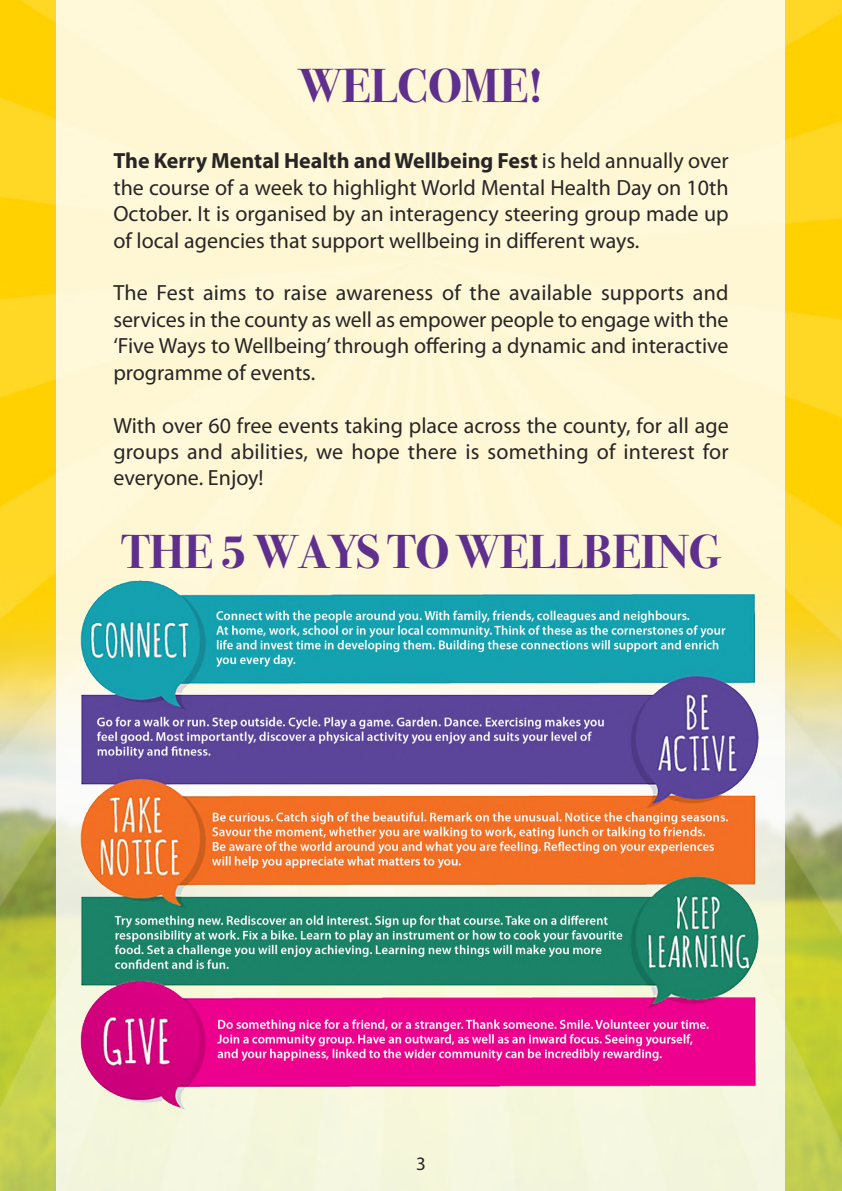
<style>
.page{position:relative;width:842px;height:1191px;background:#fff}
.page>*{position:absolute;margin:0;border:0;box-sizing:border-box;transform-origin:0 0}
.t1{font:700 48px "Bodoni Svty Two ITCTT";color:#5e2f8c}
.t2{font:22px/26.4px "Myriad Pro";color:#272526;text-align:justify}
.t3{font:19px "Myriad Pro";color:#272526}
.s1{font-weight:700}
</style>
<div class="page">
<img style="left:0;top:0;width:842px;height:1190px">
<div style="left:57px;top:0;width:728px;height:1190px;background:#fff7d5"></div>
<img style="left:73px;top:580px;width:694px;height:544px">
<p class="t1" style="left:299px;top:68px;width:246px">WELCOME!</p>
<p class="t2" style="left:113px;top:150px;width:617px"><span class="s1">The Kerry Mental Health and Wellbeing Fest</span> is held annually over the course of a week to highlight World Mental Health Day on 10th October. It is organised by an interagency steering group made up of local agencies that support wellbeing in different ways.</p>
<p class="t2" style="left:113px;top:282px;width:617px">The Fest aims to raise awareness of the available supports and services in the county as well as empower people to engage with the ‘Five Ways to Wellbeing’ through offering a dynamic and interactive programme of events.</p>
<p class="t2" style="left:113px;top:414px;width:617px">With over 60 free events taking place across the county, for all age groups and abilities, we hope there is something of interest for everyone. Enjoy!</p>
<p class="t1" style="left:121px;top:534px;width:601px">THE 5 WAYS TO WELLBEING</p>
<p class="t3" style="left:416px;top:1156px;width:11px">3</p>
</div>
